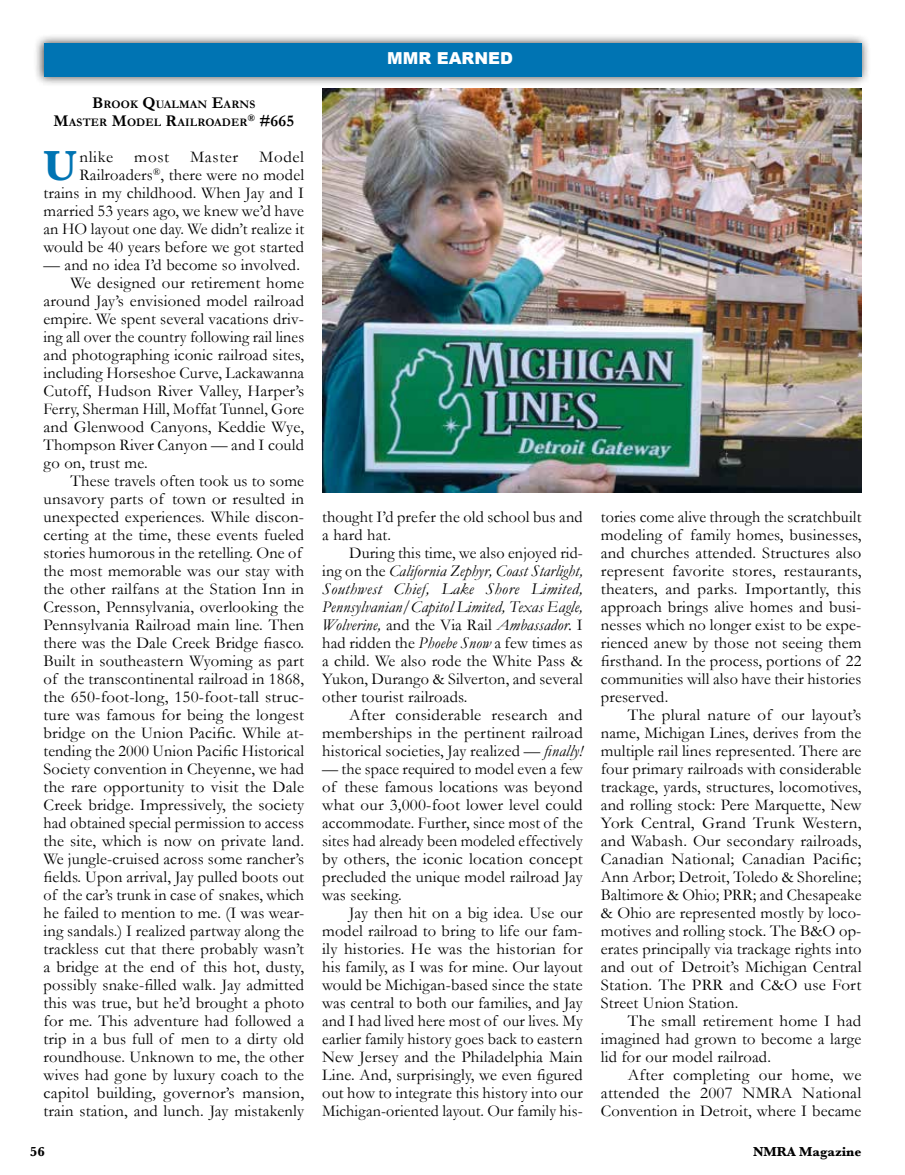
<style>
.page{position:relative;width:905px;height:1175px;background:#fff}
.page>*{position:absolute;margin:0;border:0;box-sizing:border-box;transform-origin:0 0}
.t1{font:700 43.65px "Baskerville";color:#0074b3}
.t2{font:16.5px/18px "Garamond";letter-spacing:.01em;color:#000;text-align:justify}
.t3{font:900 16.5px "Arial";color:#fff}
.t4{font:700 16.5px "Garamond";color:#000}
.t5{font:700 13.5px "Baskerville";color:#000}
.t6{font:700 11.55px/18px "Garamond";letter-spacing:.015em;color:#000}
.s1{font-size:16.5px}
.s2{font-style:italic}
</style>
<div class="page">
<div style="left:34px;top:34px;width:837px;height:53px;background:#000;opacity:.75"></div>
<div style="left:44px;top:44px;width:817px;height:33px;background:#0074b3"></div>
<img style="left:322px;top:88px;width:539px;height:405px">
<p class="t6" style="left:92px;top:95px;width:97px"><span class="s1">B</span>ROOK <span class="s1">Q</span>UALMAN</p>
<p class="t6" style="left:54px;top:95px;width:195px;text-indent:158px"><span class="s1">E</span>ARNS<br><span class="s1">M</span>ASTER <span class="s1">M</span>ODEL <span class="s1">R</span>AILROADER</p>
<p class="t4" style="left:248px;top:111px;width:48px"><sup>®</sup> #665</p>
<h1 class="t1" style="left:44px;top:135px;width:35px">U</h1>
<p class="t2" style="left:79px;top:148px;width:35px">nlike</p>
<p class="t2" style="left:134px;top:148px;width:36px">most</p>
<p class="t2" style="left:190px;top:148px;width:50px">Master</p>
<p class="t2" style="left:43px;top:148px;width:262px;text-align:right">Model<br>Railroaders<sup>®</sup>, there were no model trains in my childhood. When Jay and I married 53 years ago, we knew we’d have an HO layout one day. We didn’t realize it would be 40 years before we got started</p>
<p class="t2" style="left:44px;top:256px;width:258px">— and no idea I’d become so involved.</p>
<p class="t2" style="left:71px;top:274px;width:235px">We designed our retirement home</p>
<p class="t2" style="left:44px;top:292px;width:262px">around Jay’s envisioned model railroad</p>
<p class="t2" style="left:44px;top:310px;width:262px">empire. We spent several vacations driv-</p>
<p class="t2" style="left:44px;top:328px;width:262px">ing all over the country following rail lines</p>
<p class="t2" style="left:44px;top:346px;width:262px">and photographing iconic railroad sites,</p>
<p class="t2" style="left:44px;top:364px;width:262px">including Horseshoe Curve, Lackawanna</p>
<p class="t2" style="left:44px;top:382px;width:262px">Cutoff, Hudson River Valley, Harper’s</p>
<p class="t2" style="left:44px;top:400px;width:262px">Ferry, Sherman Hill, Moffat Tunnel, Gore</p>
<p class="t2" style="left:44px;top:418px;width:262px">and Glenwood Canyons, Keddie Wye,</p>
<p class="t2" style="left:44px;top:436px;width:262px">Thompson River Canyon — and I could</p>
<p class="t2" style="left:44px;top:454px;width:106px">go on, trust me.</p>
<p class="t2" style="left:70px;top:472px;width:235px">These travels often took us to some</p>
<p class="t2" style="left:44px;top:490px;width:262px">unsavory parts of town or resulted in</p>
<p class="t2" style="left:44px;top:508px;width:262px">unexpected experiences. While discon-</p>
<p class="t2" style="left:44px;top:526px;width:262px">certing at the time, these events fueled</p>
<p class="t2" style="left:44px;top:544px;width:260px">stories humorous in the retelling. One of</p>
<p class="t2" style="left:44px;top:562px;width:262px">the most memorable was our stay with</p>
<p class="t2" style="left:44px;top:580px;width:262px">the other railfans at the Station Inn in</p>
<p class="t2" style="left:44px;top:598px;width:262px">Cresson, Pennsylvania, overlooking the</p>
<p class="t2" style="left:44px;top:616px;width:262px">Pennsylvania Railroad main line. Then</p>
<p class="t2" style="left:44px;top:634px;width:262px">there was the Dale Creek Bridge fiasco.</p>
<p class="t2" style="left:44px;top:652px;width:262px">Built in southeastern Wyoming as part</p>
<p class="t2" style="left:44px;top:670px;width:262px">of the transcontinental railroad in 1868,</p>
<p class="t2" style="left:44px;top:688px;width:262px">the 650-foot-long, 150-foot-tall struc-</p>
<p class="t2" style="left:44px;top:706px;width:262px">ture was famous for being the longest</p>
<p class="t2" style="left:44px;top:724px;width:262px">bridge on the Union Pacific. While at-</p>
<p class="t2" style="left:44px;top:742px;width:262px">tending the 2000 Union Pacific Historical</p>
<p class="t2" style="left:44px;top:760px;width:262px">Society convention in Cheyenne, we had</p>
<p class="t2" style="left:44px;top:778px;width:262px">the rare opportunity to visit the Dale</p>
<p class="t2" style="left:44px;top:796px;width:262px">Creek bridge. Impressively, the society</p>
<p class="t2" style="left:44px;top:814px;width:262px">had obtained special permission to access</p>
<p class="t2" style="left:44px;top:832px;width:262px">the site, which is now on private land.</p>
<p class="t2" style="left:44px;top:850px;width:262px">We jungle-cruised across some rancher’s</p>
<p class="t2" style="left:44px;top:868px;width:262px">fields. Upon arrival, Jay pulled boots out</p>
<p class="t2" style="left:44px;top:886px;width:262px">of the car’s trunk in case of snakes, which</p>
<p class="t2" style="left:44px;top:904px;width:262px">he failed to mention to me. (I was wear-</p>
<p class="t2" style="left:44px;top:922px;width:262px">ing sandals.) I realized partway along the</p>
<p class="t2" style="left:44px;top:940px;width:262px">trackless cut that there probably wasn’t</p>
<p class="t2" style="left:44px;top:958px;width:262px">a bridge at the end of this hot, dusty,</p>
<p class="t2" style="left:44px;top:976px;width:262px">possibly snake-filled walk. Jay admitted</p>
<p class="t2" style="left:44px;top:994px;width:262px">this was true, but he’d brought a photo</p>
<p class="t2" style="left:44px;top:1012px;width:262px">for me. This adventure had followed a</p>
<p class="t2" style="left:44px;top:1030px;width:262px">trip in a bus full of men to a dirty old</p>
<p class="t2" style="left:44px;top:1048px;width:262px">roundhouse. Unknown to me, the other</p>
<p class="t2" style="left:44px;top:1066px;width:262px">wives had gone by luxury coach to the</p>
<p class="t2" style="left:44px;top:1084px;width:262px">capitol building, governor’s mansion,</p>
<p class="t2" style="left:44px;top:1102px;width:262px">train station, and lunch. Jay mistakenly</p>
<p class="t3" style="left:387px;top:47px;width:127px">MMR EARNED</p>
<p class="t2" style="left:322px;top:508px;width:262px">thought I’d prefer the old school bus and a hard hat.</p>
<p class="t2" style="left:322px;top:544px;width:262px;text-indent:27px">During this time, we also enjoyed rid&shy;ing on the <span class="s2">California Zephyr, Coast Starlight, Southwest Chief, Lake Shore Limited, Pennsylvanian/Capitol Limited, Texas Eagle, Wolverine,</span> and the Via Rail <span class="s2">Ambassador.</span> I had ridden the <span class="s2">Phoebe Snow</span> a few times as a child. We also rode the White Pass &amp; Yukon, Durango &amp; Silverton, and several other tourist railroads.</p>
<p class="t2" style="left:322px;top:706px;width:262px;text-indent:27px">After considerable research and memberships in the pertinent railroad historical societies, Jay realized — <span class="s2">finally!</span></p>
<p class="t2" style="left:322px;top:760px;width:262px">— the space required to model even a few of these famous locations was beyond what our 3,000-foot lower level could accommodate. Further, since most of the sites had already been modeled effectively by others, the iconic location concept precluded the unique model railroad Jay was seeking.</p>
<p class="t2" style="left:322px;top:904px;width:262px;text-indent:27px">Jay then hit on a big idea. Use our model railroad to bring to life our fam&shy;ily histories. He was the historian for his family, as I was for mine. Our layout would be Michigan-based since the state was central to both our families, and Jay and I had lived here most of our lives. My earlier family history goes back to eastern New Jersey and the Philadelphia Main Line. And, surprisingly, we even figured out how to integrate this history into our Michigan-oriented layout. Our family his-</p>
<p class="t2" style="left:600px;top:508px;width:262px">tories come alive through the scratchbuilt modeling of family homes, businesses, and churches attended. Structures also represent favorite stores, restaurants, theaters, and parks. Importantly, this approach brings alive homes and busi&shy;nesses which no longer exist to be expe&shy;rienced anew by those not seeing them firsthand. In the process, portions of 22 communities will also have their histories preserved.</p>
<p class="t2" style="left:600px;top:706px;width:262px;text-indent:27px">The plural nature of our layout’s name, Michigan Lines, derives from the multiple rail lines represented. There are four primary railroads with considerable trackage, yards, structures, locomotives, and rolling stock: Pere Marquette, New York Central, Grand Trunk Western, and Wabash. Our secondary railroads, Canadian National; Canadian Pacific; Ann Arbor; Detroit, Toledo &amp; Shoreline; Baltimore &amp; Ohio; PRR; and Chesapeake &amp; Ohio are represented mostly by loco&shy;motives and rolling stock. The B&amp;O op&shy;erates principally via trackage rights into and out of Detroit’s Michigan Central Station. The PRR and C&amp;O use Fort Street Union Station.</p>
<p class="t2" style="left:600px;top:1012px;width:262px;text-indent:27px">The small retirement home I had imagined had grown to become a large lid for our model railroad.</p>
<p class="t2" style="left:600px;top:1066px;width:262px;text-indent:27px">After completing our home, we attended the 2007 NMRA National Convention in Detroit, where I became</p>
<p class="t5" style="left:30px;top:1142px;width:16px">56</p>
<p class="t5" style="left:753px;top:1142px;width:110px">NMRA Magazine</p>
</div>
